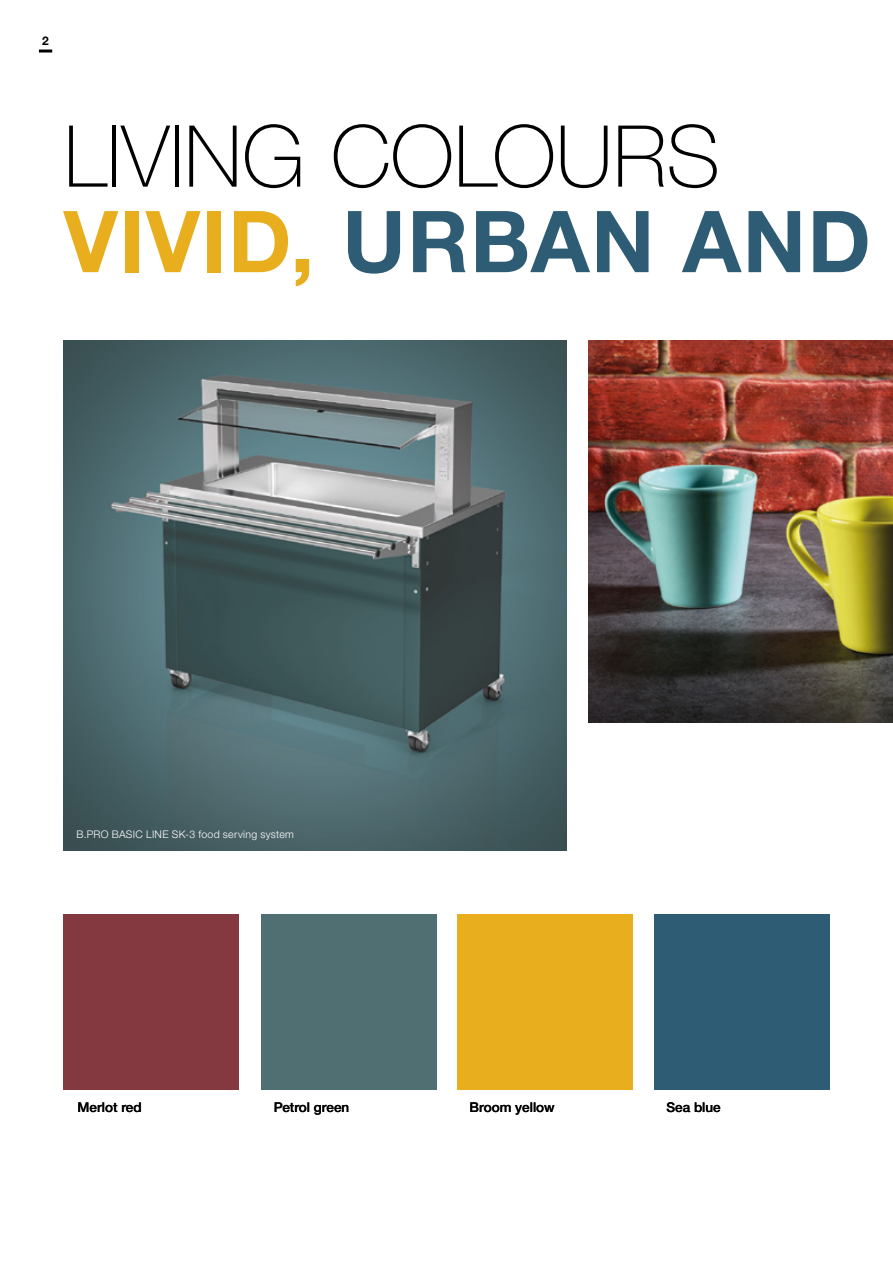
<style>
.page{position:relative;width:893px;height:1263px;background:#fff}
.page>*{position:absolute;margin:0;border:0;box-sizing:border-box;transform-origin:0 0}
.t1{font:100 85.5px/85.5px "Helvetica Neue LTW1 G";color:#000}
.t2{font:500 13.5px "Helvetica Neue LTW1 G";color:#000}
.t3{font:700 12px "Helvetica Neue LTW1 G";color:#000}
.t4{font:300 10.5px "Helvetica Neue LTW1 G";letter-spacing:.03em;color:#fff}
.s1{font-weight:700;color:#e8ae1e}
.s2{font-weight:700;color:#2d5c74}
</style>
<div class="page">
<svg style="left:39px;top:50px;width:13px;height:3px"></svg>
<img style="left:64px;top:340px;width:503px;height:510px">
<img style="left:588px;top:340px;width:305px;height:383px">
<div style="left:64px;top:914px;width:175px;height:176px;background:#843941"></div>
<div style="left:654px;top:914px;width:175px;height:176px;background:#2d5c74"></div>
<div style="left:457px;top:914px;width:175px;height:176px;background:#e8ae1e"></div>
<div style="left:261px;top:914px;width:175px;height:176px;background:#506f72"></div>
<p class="t3" style="left:42px;top:33px;width:8px">2</p>
<h1 class="t1" style="left:64px;top:114px;width:808px">LIVING COLOURS<br><span class="s1">VIVID,</span> <span class="s2">URBAN AND</span></h1>
<p class="t4" style="left:77px;top:827px;width:219px">B.PRO BASIC LINE SK-3 food serving system</p>
<p class="t2" style="left:78px;top:1099px;width:66px">Merlot red</p>
<p class="t2" style="left:274px;top:1099px;width:77px">Petrol green</p>
<p class="t2" style="left:470px;top:1099px;width:87px">Broom yellow</p>
<p class="t2" style="left:666px;top:1099px;width:56px">Sea blue</p>
</div>
